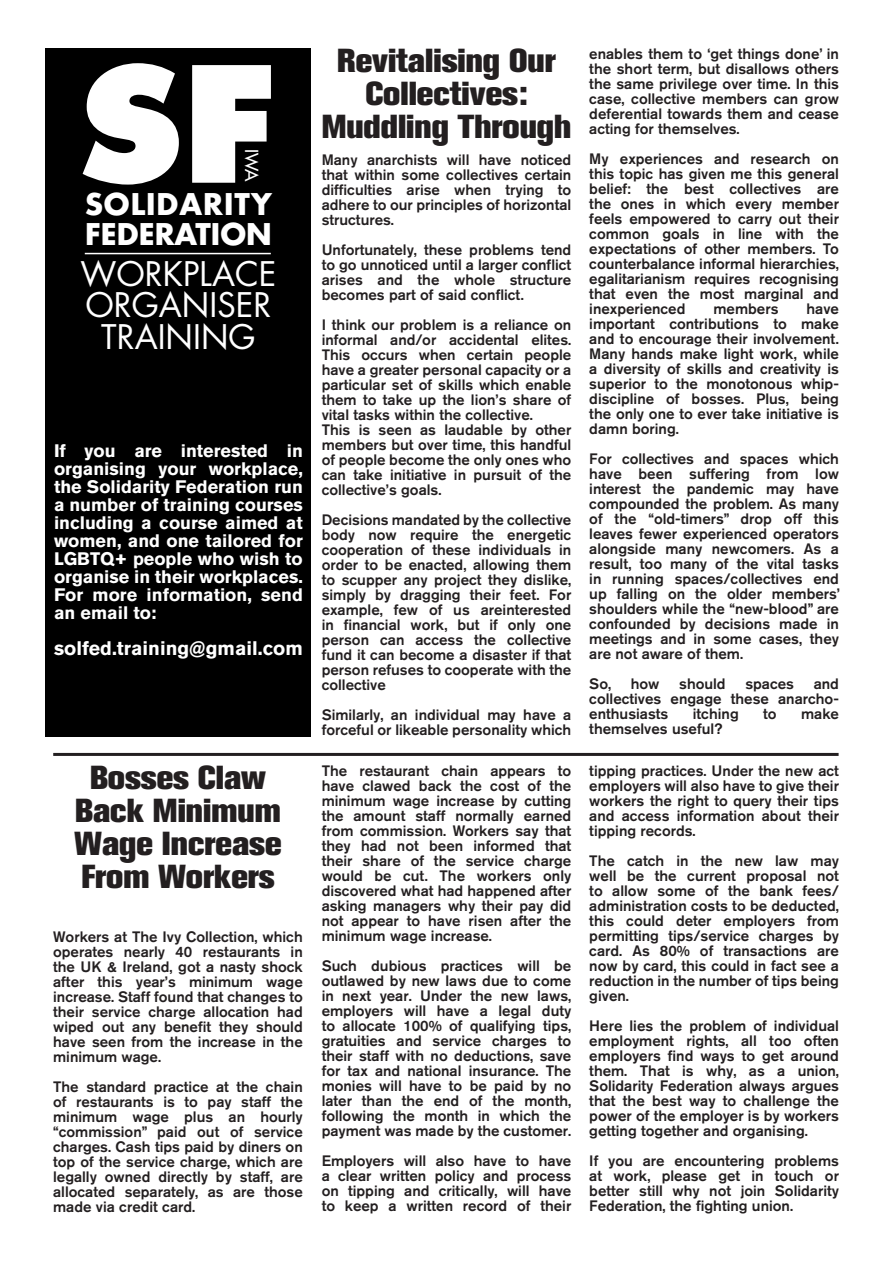
<style>
.page{position:relative;width:893px;height:1263px;background:#fff}
.page>*{position:absolute;margin:0;border:0;box-sizing:border-box;transform-origin:0 0}
.t1{font:800 156px "Futura Std";color:#fff}
.t2{font:33px/33px "Akzidenz Grotesk BQ X Bold Alt";color:#231f20;text-align:center}
.t3{font:33px/31.5px "Futura Std";color:#fff;text-align:center}
.t4{font:700 29.1px "Futura Std";letter-spacing:.035em;color:#fff}
.t5{font:700 29.1px "Futura Std";letter-spacing:.015em;color:#fff}
.t6{font:700 19.5px "Akzidenz Grotesk BQ";color:#fff}
.t7{font:700 18px/18px "Akzidenz Grotesk BQ";color:#fff;text-align:justify}
.t8{font:500 17.55px "Futura Std";color:#fff}
.t9{font:500 15px/15px "Akzidenz Grotesk BQ";color:#231f20;text-align:justify}
</style>
<div class="page">
<div style="left:45px;top:49px;width:266px;height:688px;background:#000"></div>
<hr style="left:53px;top:753px;width:786px;height:3px;background:#231f20">
<hr style="left:85px;top:253px;width:186px;height:1px;background:#fff">
<p class="t1" style="left:79px;top:25px;width:199px">SF</p>
<p class="t8" style="left:263px;top:149px;width:34px;rotate:90deg">IWA</p>
<p class="t4" style="left:85px;top:185px;width:188px">SOLIDARITY</p>
<p class="t5" style="left:85px;top:215px;width:188px">FEDERATION</p>
<p class="t3" style="left:81px;top:258px;width:197px">WORKPLACE<br>ORGANISER<br>TRAINING</p>
<p class="t7" style="left:54px;top:441px;width:250px">If you are interested in organising your workplace, the Solidarity Federation run a number of training courses including a course aimed at women, and one tailored for LGBTQ+ people who wish to organise in their workplaces.<br>For more information, send an email to:</p>
<p class="t6" style="left:54px;top:636px;width:250px">solfed.training@gmail.com</p>
<p class="t2" style="left:75px;top:761px;width:208px">Bosses Claw<br>Back Minimum<br>Wage Increase<br>From Workers</p>
<p class="t9" style="left:53px;top:929px;width:251px">Workers at The Ivy Collection, which operates nearly 40 restaurants in the UK &amp; Ireland, got a nasty shock after this year’s minimum wage increase. Staff found that changes to their service charge allocation had wiped out any benefit they should have seen from the increase in the minimum wage.</p>
<p class="t9" style="left:53px;top:1079px;width:251px">The standard practice at the chain of restaurants is to pay staff the minimum wage plus an hourly “commission” paid out of service charges. Cash tips paid by diners on top of the service charge, which are legally owned directly by staff, are allocated separately, as are those made via credit card.</p>
<p class="t2" style="left:337px;top:44px;width:220px">Revitalising Our<br>Collectives:</p>
<p class="t2" style="left:322px;top:110px;width:251px">Muddling Through</p>
<p class="t9" style="left:322px;top:152px;width:251px">Many anarchists will have noticed that within some collectives certain difficulties arise when trying to adhere to our principles of horizontal structures.</p>
<p class="t9" style="left:322px;top:242px;width:251px">Unfortunately, these problems tend to go unnoticed until a larger conflict arises and the whole structure becomes part of said conflict.</p>
<p class="t9" style="left:322px;top:317px;width:251px">I think our problem is a reliance on informal and/or accidental elites.<br>This occurs when certain people have a greater personal capacity or a particular set of skills which enable them to take up the lion’s share of vital tasks within the collective.</p>
<p class="t9" style="left:322px;top:422px;width:251px">This is seen as laudable by other members but over time, this handful of people become the only ones who can take initiative in pursuit of the collective’s goals.</p>
<p class="t9" style="left:322px;top:512px;width:251px">Decisions mandated by the collective body now require the energetic cooperation of these individuals in order to be enacted, allowing them to scupper any project they dislike, simply by dragging their feet. For example, few of us areinterested in financial work, but if only one person can access the collective fund it can become a disaster if that person refuses to cooperate with the collective</p>
<p class="t9" style="left:322px;top:707px;width:251px">Similarly, an individual may have a forceful or likeable personality which</p>
<p class="t9" style="left:322px;top:763px;width:251px">The restaurant chain appears to have clawed back the cost of the minimum wage increase by cutting the amount staff normally earned from commission. Workers say that they had not been informed that their share of the service charge would be cut. The workers only discovered what had happened after asking managers why their pay did not appear to have risen after the minimum wage increase.</p>
<p class="t9" style="left:322px;top:958px;width:251px">Such dubious practices will be outlawed by new laws due to come in next year. Under the new laws, employers will have a legal duty to allocate 100% of qualifying tips, gratuities and service charges to their staff with no deductions, save for tax and national insurance. The monies will have to be paid by no later than the end of the month, following the month in which the payment was made by the customer.</p>
<p class="t9" style="left:322px;top:1153px;width:251px">Employers will also have to have a clear written policy and process on tipping and critically, will have to keep a written record of their</p>
<p class="t9" style="left:589px;top:46px;width:251px">enables them to ‘get things done’ in the short term, but disallows others the same privilege over time. In this case, collective members can grow deferential towards them and cease acting for themselves.</p>
<p class="t9" style="left:589px;top:151px;width:251px">My experiences and research on this topic has given me this general belief: the best collectives are the ones in which every member feels empowered to carry out their common goals in line with the expectations of other members. To counterbalance informal hierarchies, egalitarianism requires recognising that even the most marginal and inexperienced</p>
<p class="t9" style="left:589px;top:301px;width:251px;text-indent:217px">have important contributions to make and to encourage their involvement.<br>Many hands make light work, while a diversity of skills and creativity is superior to the monotonous whip&shy;discipline of bosses. Plus, being the only one to ever take initiative is damn boring.</p>
<p class="t9" style="left:589px;top:451px;width:252px">For collectives and spaces which have been suffering from low interest the pandemic may have compounded the problem. As many of the “old-timers” drop off this leaves fewer experienced operators alongside many newcomers. As a result, too many of the vital tasks in running spaces/collectives end up falling on the older members’ shoulders while the “new-blood” are confounded by decisions made in meetings and in some cases, they are not aware of them.</p>
<p class="t9" style="left:589px;top:676px;width:23px">So,</p>
<p class="t9" style="left:631px;top:676px;width:30px">how</p>
<p class="t9" style="left:679px;top:676px;width:48px">should</p>
<p class="t9" style="left:745px;top:676px;width:50px">spaces</p>
<p class="t9" style="left:713px;top:301px;width:66px">members</p>
<p class="t9" style="left:589px;top:676px;width:251px;text-indent:224px">and collectives engage these anarcho&shy;enthusiasts</p>
<p class="t9" style="left:693px;top:706px;width:47px">itching</p>
<p class="t9" style="left:763px;top:706px;width:15px">to</p>
<p class="t9" style="left:801px;top:706px;width:39px">make</p>
<p class="t9" style="left:589px;top:721px;width:135px">themselves useful?</p>
<p class="t9" style="left:589px;top:763px;width:251px">tipping practices. Under the new act employers will also have to give their workers the right to query their tips and access information about their tipping records.</p>
<p class="t9" style="left:589px;top:853px;width:251px">The catch in the new law may well be the current proposal not to allow some of the bank fees/ administration costs to be deducted, this could deter employers from permitting tips/service charges by card. As 80% of transactions are now by card, this could in fact see a reduction in the number of tips being given.</p>
<p class="t9" style="left:589px;top:1018px;width:251px">Here lies the problem of individual employment rights, all too often employers find ways to get around them. That is why, as a union, Solidarity Federation always argues that the best way to challenge the power of the employer is by workers getting together and organising.</p>
<p class="t9" style="left:589px;top:1153px;width:251px">If you are encountering problems at work, please get in touch or better still why not join Solidarity Federation, the fighting union.</p>
</div>
